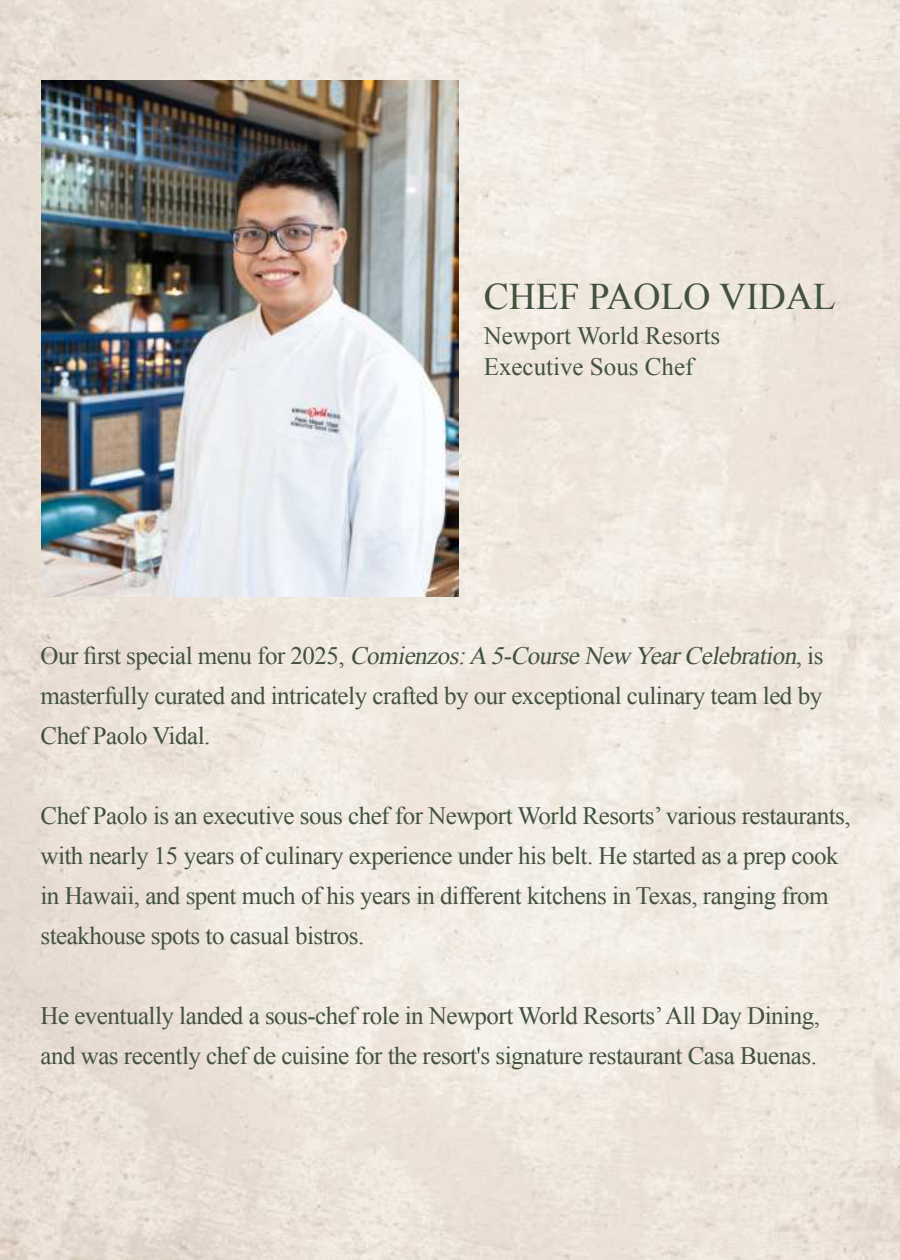
<style>
.page{position:relative;width:900px;height:1260px;background:#fff}
.page>*{position:absolute;margin:0;border:0;box-sizing:border-box;transform-origin:0 0}
.t1{font:37.5px "Times New Roman";color:#42523d}
.t2{font:25px/40px "Times New Roman";letter-spacing:-.02em;color:#42523d}
.t3{font:25px/31px "Times New Roman";color:#42523d}
.s1{font-style:italic}
</style>
<div class="page">
<img style="left:0;top:0;width:900px;height:1260px">
<img style="left:41px;top:80px;width:418px;height:516px">
<h1 class="t1" style="left:484px;top:283px;width:354px">CHEF PAOLO VIDAL</h1>
<p class="t3" style="left:484px;top:322px;width:238px">Newport World Resorts<br>Executive Sous Chef</p>
<p class="t2" style="left:40px;top:635px;width:784px;text-align:justify">O u r 昀椀 r s t s p e c i a l m e nu fo r 2 0 2 5 , <span class="s1">Comienzos:A 5-CourseNew YearCelebration</span>, i s masterfully curated and intricately crafted by our exceptional culinary team led by Chef Paolo Vidal.</p>
<p class="t2" style="left:40px;top:798px;width:812px">Chef Paolo is an executive sous chef for Newport World Resorts’ various restaurants, with nearly 15 years of culinary experience under his belt. He started as a prep cook in Hawaii, and spent much of his years in different kitchens in Texas, ranging from steakhouse spots to casual bistros.</p>
<p class="t2" style="left:40px;top:995px;width:781px">He eventually landed a sous-chef role in Newport World Resorts’ All Day Dining, and was recently chef de cuisine for the resort's signature restaurant Casa Buenas.</p>
</div>
